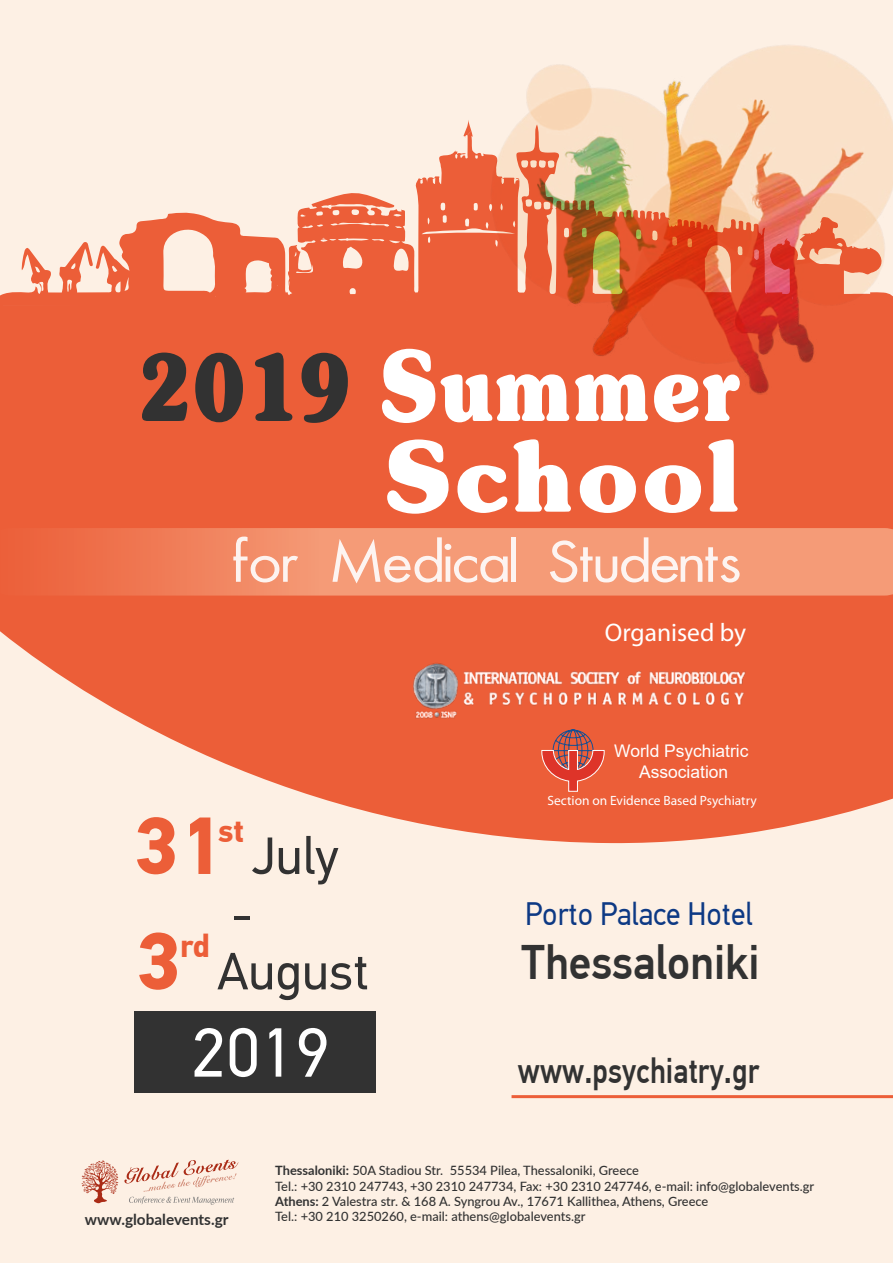
<style>
.page{position:relative;width:893px;height:1263px;background:#fff}
.page>*{position:absolute;margin:0;border:0;box-sizing:border-box;transform-origin:0 0}
.t1{font:106.05px/90.8px "Mg Souvenir Extra";letter-spacing:.01em;color:#fff;text-align:right;scale:.84 1}
.t2{font:700 81.15px "PF Din Text Pro";color:#ec5e38}
.t3{font:69.45px "PF Din Text Pro";color:#fff}
.t4{font:58.65px "Mg Futura";letter-spacing:-.005em;color:#fff;scale:1.08 1}
.t5{font:52.35px/57.6px "PF Din Text Pro";color:#323232}
.t6{font:500 48.45px "PF Din Text Pro";color:#323232;scale:.93 1}
.t7{font:500 35.7px "PF Din Text Pro";letter-spacing:.005em;color:#323232;scale:.84 1}
.t8{font:700 32.55px "PF Din Text Pro";color:#ec5e38}
.t9{font:32.4px "PF Din Text Pro";color:#0d3984;scale:.93 1}
.t10{font:25.5px "Myriad Pro";color:#fff}
.t11{font:17.4px/20.9px "Arial";color:#fff;text-align:center}
.t12{font:700 15.3px "Lato";color:#323232}
.t13{font:13.5px "Myriad Pro";color:#fff}
.t14{font:500 12.9px/15.5px "Lato";color:#323232}
.s1{font-size:100.5px;color:#323232}
.s2{font-weight:700}
</style>
<div class="page">
<div style="left:0;top:0;width:892px;height:1263px;background:#fdf0e4"></div>
<svg style="left:0;top:308px;width:893px;height:536px;background:#ee714f"></svg>
<svg style="left:0;top:528px;width:893px;height:68px;background:#f38f6a"></svg>
<svg style="left:0;top:193px;width:408px;height:115px"></svg>
<div style="left:135px;top:1011px;width:241px;height:81px;background:#323232"></div>
<hr style="left:512px;top:1095px;width:381px;height:3px;background:#ec5e38">
<img style="left:408px;top:21px;width:485px;height:386px">
<svg style="left:541px;top:729px;width:64px;height:63px;background:#d55a48"></svg>
<img style="left:408px;top:654px;width:343px;height:71px">
<svg style="left:124px;top:1160px;width:114px;height:45px"></svg>
<svg style="left:82px;top:1160px;width:36px;height:43px"></svg>
<h1 class="t1" style="left:139px;top:339px;width:718px"><span class="s1">2019</span> Summer<br>School</h1>
<h3 class="t4" style="left:233px;top:533px;width:473px">for Medical Students</h3>
<h3 class="t10" style="left:605px;top:616px;width:143px">Organised by</h3>
<h2 class="t2" style="left:133px;top:797px;width:91px">31</h2>
<h3 class="t8" style="left:218px;top:811px;width:28px">st</h3>
<h3 class="t5" style="left:231px;top:828px;width:108px;text-indent:20px">July -</h3>
<h2 class="t2" style="left:136px;top:912px;width:46px">3</h2>
<h3 class="t8" style="left:180px;top:926px;width:31px">rd</h3>
<h3 class="t5" style="left:217px;top:943px;width:154px">August</h3>
<h3 class="t3" style="left:191px;top:1012px;width:140px">2019</h3>
<h3 class="t11" style="left:614px;top:741px;width:136px">World Psychiatric<br>Association</h3>
<p class="t13" style="left:547px;top:792px;width:211px">Section on Evidence Based Psychiatry</p>
<h3 class="t9" style="left:525px;top:894px;width:246px">Porto Palace Hotel</h3>
<h3 class="t6" style="left:522px;top:933px;width:257px">Thessaloniki</h3>
<h3 class="t7" style="left:518px;top:1049px;width:289px">www.psychiatry.gr</h3>
<p class="t14" style="left:275px;top:1162px;width:541px"><span class="s2">Thessaloniki:</span> 50A Stadiou Str. 55534 Pilea, Thessaloniki, Greece<br>Tel.: +30 2310 247743, +30 2310 247734, Fax: +30 2310 247746, e-mail: info@globalevents.gr<br><span class="s2">Athens:</span> 2 Valestra str. &amp; 168 A. Syngrou Av., 17671 Kallithea, Athens, Greece</p>
<p class="t12" style="left:85px;top:1208px;width:145px">www.globalevents.gr</p>
<p class="t14" style="left:275px;top:1208px;width:312px">Tel.: +30 210 3250260, e-mail: athens@globalevents.gr</p>
</div>
